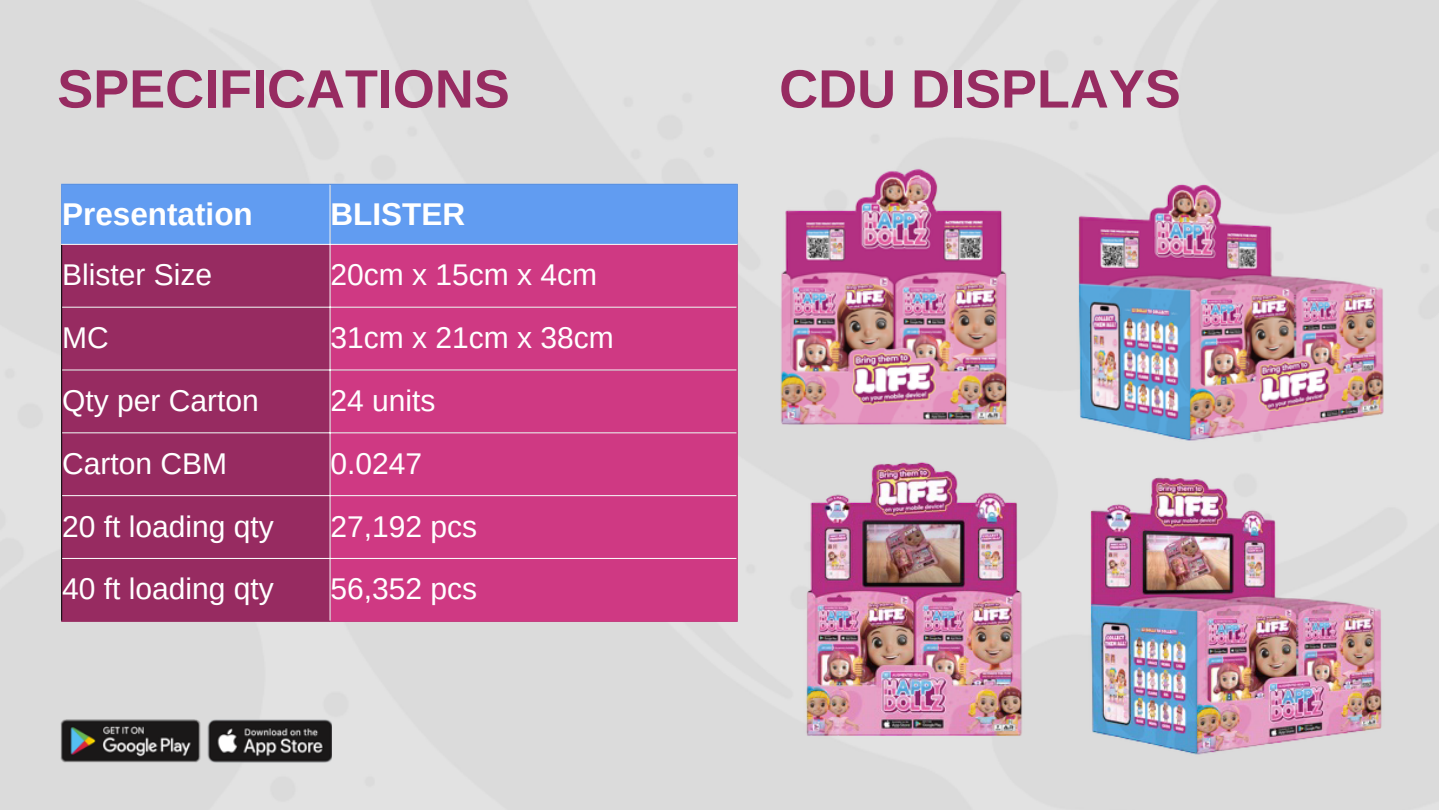
<style>
.page{position:relative;width:1440px;height:810px;background:#fff}
.page>*{position:absolute;margin:0;border:0;box-sizing:border-box;transform-origin:0 0}
.t1{font:700 54px "Arimo";color:#972b61}
.t2{font:700 31.5px "Arimo";color:#fff}
.t3{font:30px "Arimo";color:#fff}
</style>
<div class="page">
<img style="left:61px;top:720px;width:271px;height:43px">
<div style="left:62px;top:185px;width:675px;height:59px;background:#619cf1"></div>
<div style="left:62px;top:245px;width:268px;height:376px;background:#972b61"></div>
<div style="left:331px;top:245px;width:406px;height:376px;background:#cf3983"></div>
<hr style="left:61px;top:185px;width:1px;height:59px;background:#619cf1">
<hr style="left:737px;top:185px;width:1px;height:59px;background:#619cf1">
<hr style="left:61px;top:184px;width:677px;height:1px;background:#619cf1">
<hr style="left:61px;top:245px;width:1px;height:376px;background:#000">
<hr style="left:330px;top:185px;width:1px;height:436px;background:#fff">
<hr style="left:62px;top:307px;width:675px;height:1px;background:#fff">
<hr style="left:62px;top:370px;width:675px;height:1px;background:#fff">
<hr style="left:62px;top:432px;width:675px;height:1px;background:#fff">
<hr style="left:62px;top:495px;width:675px;height:1px;background:#fff">
<hr style="left:62px;top:558px;width:675px;height:1px;background:#fff">
<hr style="left:737px;top:245px;width:1px;height:376px;background:#cf3983">
<hr style="left:330px;top:621px;width:408px;height:1px;background:#cf3983">
<hr style="left:61px;top:621px;width:269px;height:1px;background:#972b61">
<img style="left:791px;top:454px;width:605px;height:309px">
<img style="left:779px;top:160px;width:605px;height:294px">
<p class="t1" style="left:57px;top:59px;width:454px">SPECIFICATIONS</p>
<p class="t1" style="left:779px;top:59px;width:403px">CDU DISPLAYS</p>
<h1 class="t2" style="left:62px;top:196px;width:192px">Presentation</h1>
<p class="t2" style="left:331px;top:196px;width:136px">BLISTER</p>
<p class="t3" style="left:62px;top:258px;width:151px">Blister Size</p>
<p class="t3" style="left:331px;top:258px;width:268px">20cm x 15cm x 4cm</p>
<p class="t3" style="left:62px;top:321px;width:48px">MC</p>
<p class="t3" style="left:331px;top:321px;width:285px">31cm x 21cm x 38cm</p>
<p class="t3" style="left:62px;top:384px;width:198px">Qty per Carton</p>
<p class="t3" style="left:331px;top:384px;width:106px">24 units</p>
<p class="t3" style="left:62px;top:447px;width:166px">Carton CBM</p>
<p class="t3" style="left:331px;top:447px;width:93px">0.0247</p>
<p class="t3" style="left:62px;top:509px;width:213px">20 ft loading qty</p>
<p class="t3" style="left:331px;top:509px;width:148px">27,192 pcs</p>
<p class="t3" style="left:62px;top:572px;width:213px">40 ft loading qty</p>
<p class="t3" style="left:331px;top:572px;width:148px">56,352 pcs</p>
</div>
